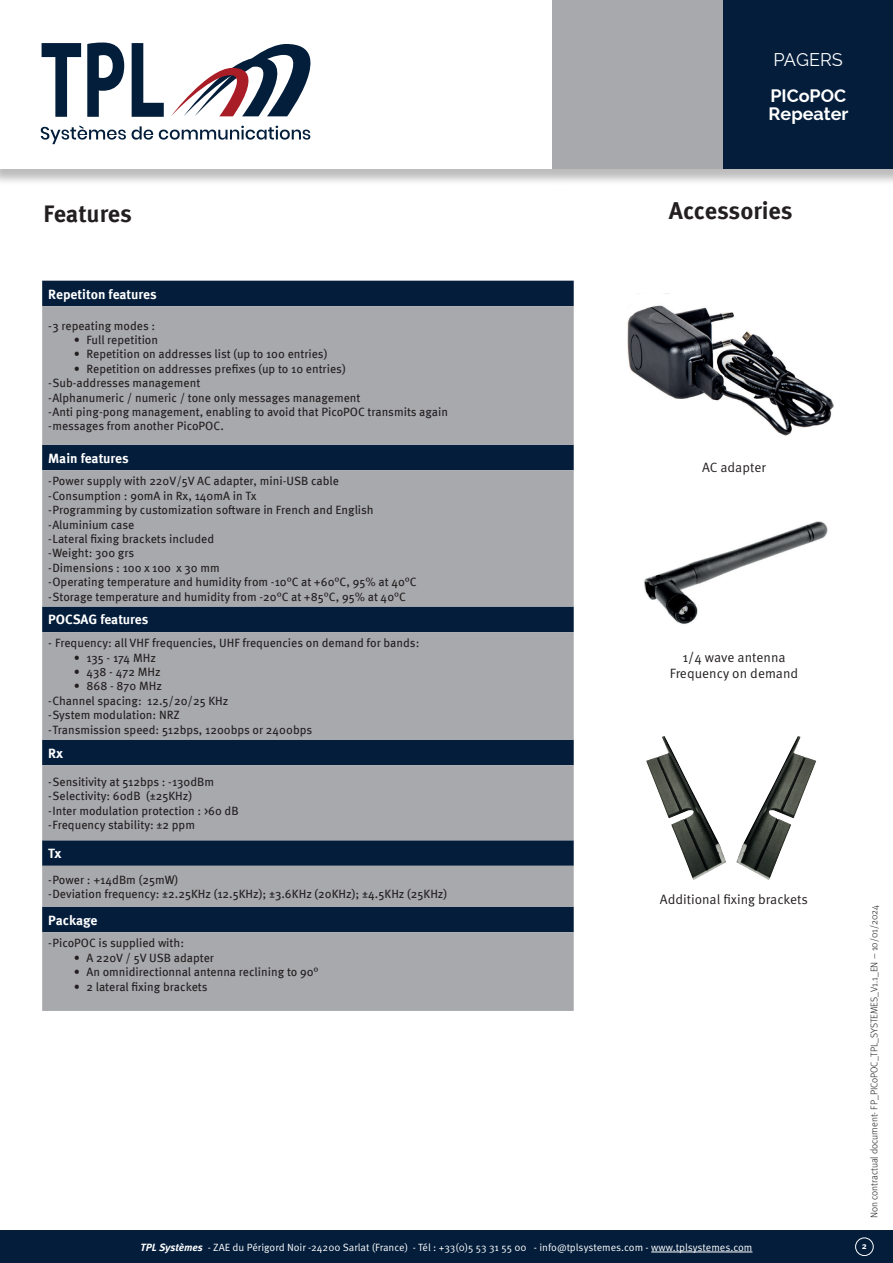
<style>
.page{position:relative;width:893px;height:1263px;background:#fff}
.page>*{position:absolute;margin:0;border:0;box-sizing:border-box;transform-origin:0 0}
.t1{font:700 24px "Meta Pro";letter-spacing:-.005em;color:#231f20}
.t2{font:700 18px/18px "Raleway";color:#fff}
.t3{font:18px "Raleway";color:#fff}
.t4{font:13.5px/16.2px "Meta Pro Norm";color:#231f20;text-align:center}
.t5{font:700 13.5px "Meta Pro";letter-spacing:-.005em;color:#fff}
.t6{font:12px/14.4px "Meta Pro";color:#231f20}
.t7{font:10.5px "Meta Pro Norm";color:#fff}
.t8{font:300 9.75px "Meta Pro";color:#231f20}
.t9{font:700 9px "Meta Pro";color:#fff}
.s1{font-family:"Meta Pro";font-weight:700;font-style:italic}
</style>
<div class="page">
<div style="left:0;top:0;width:893px;height:186px;background:#231f20;opacity:.3"></div>
<div style="left:0;top:0;width:553px;height:169px;background:#fff"></div>
<div style="left:552px;top:0;width:172px;height:169px;background:#a8a9ad"></div>
<div style="left:724px;top:0;width:169px;height:169px;background:#031d3b"></div>
<svg style="left:171px;top:44px;width:140px;height:72px"></svg>
<svg style="left:42px;top:43px;width:39px;height:74px"></svg>
<svg style="left:87px;top:43px;width:37px;height:74px"></svg>
<svg style="left:132px;top:43px;width:32px;height:74px"></svg>
<svg style="left:41px;top:125px;width:85px;height:19px"></svg>
<svg style="left:132px;top:126px;width:21px;height:14px"></svg>
<svg style="left:159px;top:126px;width:151px;height:14px"></svg>
<div style="left:0;top:1230px;width:893px;height:33px;background:#031d3b"></div>
<hr style="left:651px;top:1251px;width:101px;height:1px;background:#fff">
<div style="left:855px;top:1237px;width:19px;height:19px;border:1px solid #fff;border-radius:50%"></div>
<div style="left:42px;top:281px;width:532px;height:25px;background:#031d3b"></div>
<svg style="left:42px;top:306px;width:532px;height:705px;background:#8a9098"></svg>
<img style="left:628px;top:293px;width:205px;height:143px">
<img style="left:644px;top:521px;width:184px;height:103px">
<img style="left:736px;top:737px;width:81px;height:143px">
<img style="left:646px;top:737px;width:80px;height:143px">
<h2 class="t3" style="left:773px;top:49px;width:71px">PAGERS</h2>
<h2 class="t2" style="left:768px;top:87px;width:81px">PICoPOC<br>Repeater</h2>
<h1 class="t1" style="left:43px;top:195px;width:90px">Features</h1>
<h1 class="t1" style="left:669px;top:192px;width:125px">Accessories</h1>
<p class="t5" style="left:48px;top:283px;width:110px">Repetiton features</p>
<p class="t6" style="left:48px;top:317px;width:109px">-3 repeating modes :</p>
<p class="t6" style="left:74px;top:332px;width:86px">• Full repetition</p>
<p class="t6" style="left:74px;top:346px;width:255px">• Repetition on addresses list (up to 100 entries)</p>
<p class="t6" style="left:48px;top:361px;width:401px;text-indent:26px">• Repetition on addresses prefixes (up to 10 entries)<br>-Sub-addresses management<br>-Alphanumeric / numeric / tone only messages management<br>-Anti ping-pong management, enabling to avoid that PicoPOC transmits again -messages from another PicoPOC.</p>
<p class="t5" style="left:48px;top:447px;width:82px">Main features</p>
<p class="t6" style="left:48px;top:473px;width:370px">-Power supply with 220V/5V AC adapter, mini-USB cable<br>-Consumption : 90mA in Rx, 140mA in Tx<br>-Programming by customization software in French and English -Aluminium case<br>-Lateral fixing brackets included<br>-Weight: 300 grs<br>-Dimensions : 100 x 100 x 30 mm<br>-Operating temperature and humidity from -10°C at +60°C, 95% at 40°C -Storage temperature and humidity from -20°C at +85°C, 95% at 40°C</p>
<p class="t5" style="left:48px;top:609px;width:102px">POCSAG features</p>
<p class="t6" style="left:48px;top:635px;width:373px">- Frequency: all VHF frequencies, UHF frequencies on demand for bands:</p>
<p class="t6" style="left:74px;top:649px;width:84px">• 135 - 174 MHz</p>
<p class="t6" style="left:74px;top:664px;width:88px">• 438 - 472 MHz</p>
<p class="t6" style="left:48px;top:678px;width:265px;text-indent:26px">• 868 - 870 MHz<br>-Channel spacing: 12.5/20/25 KHz<br>-System modulation: NRZ<br>-Transmission speed: 512bps, 1200bps or 2400bps</p>
<p class="t5" style="left:48px;top:742px;width:16px">Rx</p>
<p class="t6" style="left:48px;top:773px;width:192px">-Sensitivity at 512bps : -130dBm -Selectivity: 60dB (±25KHz)<br>-Inter modulation protection : &gt;60 dB -Frequency stability: ±2 ppm</p>
<p class="t5" style="left:48px;top:843px;width:15px">Tx</p>
<p class="t6" style="left:48px;top:871px;width:400px">-Power : +14dBm (25mW)<br>-Deviation frequency: ±2.25KHz (12.5KHz); ±3.6KHz (20KHz); ±4.5KHz (25KHz)</p>
<p class="t5" style="left:48px;top:909px;width:51px">Package</p>
<p class="t6" style="left:48px;top:935px;width:137px">-PicoPOC is supplied with:</p>
<p class="t6" style="left:74px;top:949px;width:142px">• A 220V / 5V USB adapter</p>
<p class="t6" style="left:74px;top:964px;width:246px">• An omnidirectionnal antenna reclining to 90°</p>
<p class="t6" style="left:74px;top:978px;width:135px">• 2 lateral fixing brackets</p>
<p class="t4" style="left:702px;top:458px;width:65px">AC adapter</p>
<p class="t4" style="left:670px;top:648px;width:130px">1/4 wave antenna<br>Frequency on demand</p>
<p class="t4" style="left:660px;top:890px;width:150px">Additional fixing brackets</p>
<p class="t8" style="left:867px;top:1218px;width:314px;rotate:-90deg">Non contractual document- FP_PICoPOC_TPL_SYSTEMES_V1.1_EN – 10/01/2024</p>
<p class="t7" style="left:141px;top:1239px;width:613px"><span class="s1">TPL Systèmes</span> - ZAE du Périgord Noir -24200 Sarlat (France) - Tél : +33(0)5 53 31 55 00 - info@tplsystemes.com - www.tplsystemes.com</p>
<p class="t9" style="left:862px;top:1239px;width:7px">2</p>
</div>
